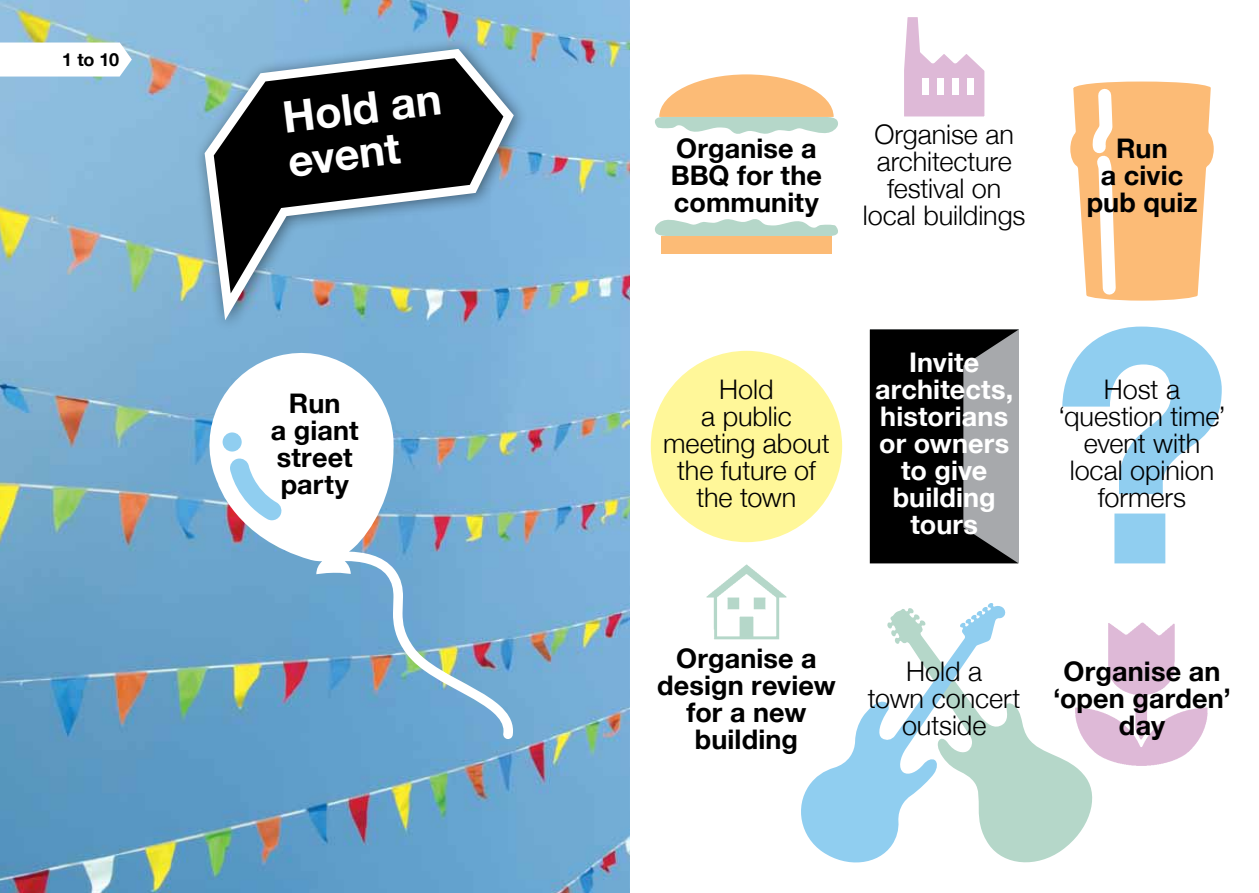
<style>
.page{position:relative;width:1259px;height:893px;background:#fff}
.page>*{position:absolute;margin:0;border:0;box-sizing:border-box;transform-origin:0 0}
.t1{font:700 43.5px/43.5px "Helvetica Neue";color:#fff}
.t2{font:300 27px/27px "Helvetica Neue";letter-spacing:-.005em;color:#000;text-align:center}
.t3{font:700 27px/27px "Helvetica Neue";letter-spacing:.005em;color:#000;text-align:center}
.t4{font:700 27px/27px "Helvetica Neue";letter-spacing:.005em;color:#fff;text-align:center}
.t5{font:700 18px "Helvetica Neue";color:#000}
</style>
<div class="page">
<img style="left:0;top:0;width:629px;height:893px">
<svg style="left:209px;top:353px;width:304px;height:386px"></svg>
<svg style="left:229px;top:458px;width:54px;height:62px"></svg>
<div style="left:223px;top:432px;width:19px;height:20px;background:#90cef0;border-radius:50%"></div>
<svg style="left:1006px;top:703px;width:86px;height:159px;fill:#b5d7c9"></svg>
<svg style="left:801px;top:603px;width:205px;height:259px"></svg>
<svg style="left:0;top:43px;width:132px;height:34px"></svg>
<div style="left:651px;top:351px;width:191px;height:191px;background:#fff799;border-radius:50%"></div>
<svg style="left:1070px;top:81px;width:144px;height:220px"></svg>
<svg style="left:1062px;top:327px;width:159px;height:236px"></svg>
<img style="left:706px;top:564px;width:81px;height:76px">
<img style="left:1070px;top:622px;width:138px;height:148px">
<svg style="left:655px;top:219px;width:183px;height:17px"></svg>
<svg style="left:655px;top:74px;width:183px;height:60px"></svg>
<div style="left:662px;top:236px;width:170px;height:17px;background:#fcbb76"></div>
<svg style="left:904px;top:17px;width:81px;height:100px"></svg>
<div style="left:922px;top:79px;width:7px;height:16px;background:#fff"></div>
<div style="left:937px;top:79px;width:7px;height:16px;background:#fff"></div>
<div style="left:952px;top:79px;width:7px;height:16px;background:#fff"></div>
<div style="left:967px;top:79px;width:7px;height:16px;background:#fff"></div>
<svg style="left:870px;top:330px;width:148px;height:233px;background:#313233"></svg>
<div style="left:192px;top:36px;width:335px;height:297px;background:#000;opacity:.5"></div>
<img style="left:205px;top:49px;width:309px;height:271px">
<svg style="left:214px;top:58px;width:289px;height:235px;background:#485b68"></svg>
<p class="t5" style="left:62px;top:49px;width:58px">1 to 10</p>
<h1 class="t1" style="left:280px;top:95px;width:161px;rotate:-7deg">Hold an event</h1>
<p class="t3" style="left:271px;top:389px;width:89px">Run<br>a giant street party</p>
<p class="t3" style="left:671px;top:134px;width:153px;text-align:left">Organise a<br>BBQ for the community</p>
<p class="t2" style="left:863px;top:120px;width:164px">Organise an architecture festival on local buildings</p>
<p class="t3" style="left:1086px;top:134px;width:112px">Run<br>a civic pub quiz</p>
<p class="t2" style="left:663px;top:376px;width:168px">Hold<br>a public meeting about the future of the town</p>
<p class="t4" style="left:875px;top:349px;width:139px">Invite architects, historians or owners to give building tours</p>
<p class="t2" style="left:1058px;top:376px;width:169px">Host a ‘question time’ event with local opinion formers</p>
<p class="t3" style="left:657px;top:644px;width:180px">Organise a design review for a new building</p>
<p class="t2" style="left:868px;top:658px;width:154px">Hold a<br>town concert outside</p>
<p class="t3" style="left:1053px;top:658px;width:179px">Organise an ‘open garden’ day</p>
</div>
